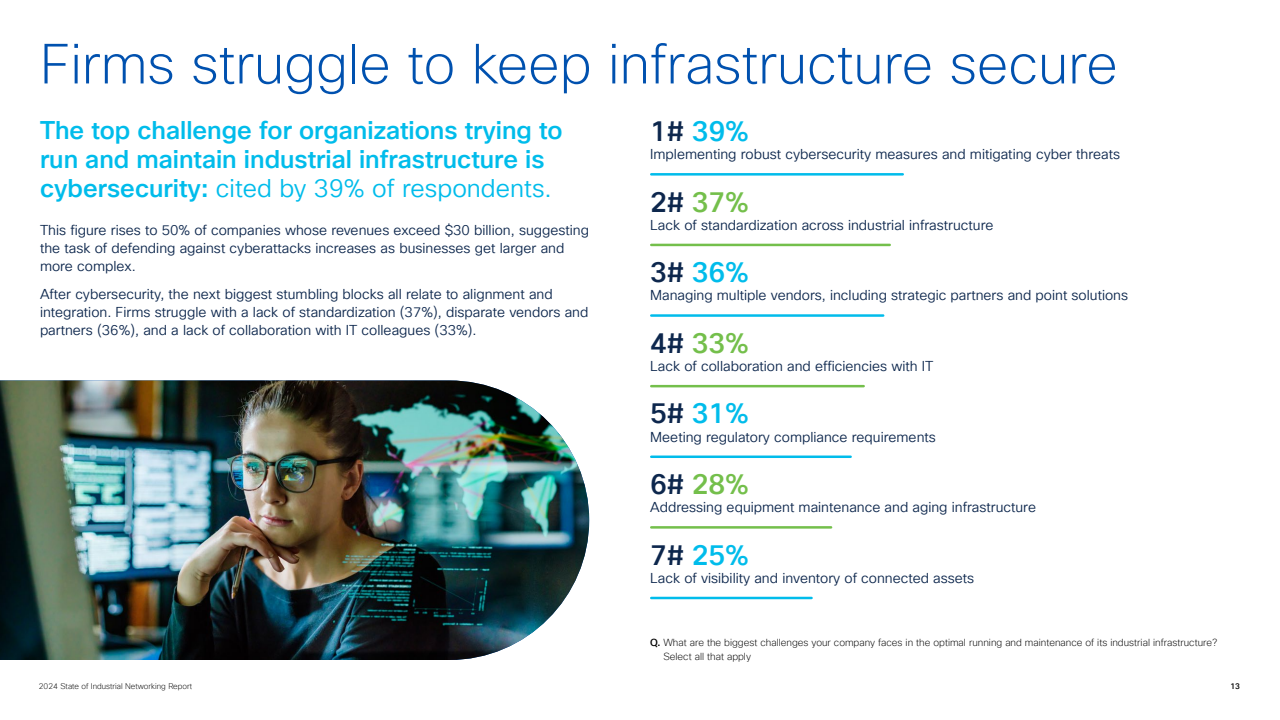
<style>
.page{position:relative;width:1280px;height:720px;background:#fff}
.page>*{position:absolute;margin:0;border:0;box-sizing:border-box;transform-origin:0 0}
.t1{font:200 55px "Cisco Sans TT";color:#0051af}
.t2{font:500 28px "Cisco Sans TT";color:#00bceb}
.t3{font:500 28px "Cisco Sans TT";color:#74bf4b}
.t4{font:500 25px/29px "Cisco Sans TT";color:#00bceb}
.t5{font:25px "Cisco Sans TT Light";color:#00bceb}
.t6{font:14px/18px "Cisco Sans TT Light";color:#0d274d}
.t7{font:200 10px/14px "Cisco Sans TT";color:#000}
.t8{font:200 8px "Cisco Sans TT";color:#000}
.t9{font:500 8px "Cisco Sans TT";color:#000}
.s1{font-family:"Cisco Sans TT";font-weight:500}
.s2{color:#0d274d}
.s3{font-weight:500}
</style>
<div class="page">
<img style="left:0;top:380px;width:589px;height:280px">
<hr style="left:651px;top:173px;width:252px;height:3px;background:#00bceb">
<hr style="left:651px;top:385px;width:213px;height:2px;background:#74bf4b">
<hr style="left:651px;top:244px;width:239px;height:2px;background:#74bf4b">
<hr style="left:651px;top:456px;width:200px;height:2px;background:#00bceb">
<hr style="left:651px;top:314px;width:232px;height:3px;background:#00bceb">
<hr style="left:651px;top:526px;width:180px;height:3px;background:#74bf4b">
<hr style="left:651px;top:597px;width:161px;height:2px;background:#00bceb">
<h1 class="t1" style="left:40px;top:28px;width:1079px">Firms struggle to keep infrastructure secure</h1>
<h3 class="t4" style="left:40px;top:116px;width:524px">The top challenge for organizations trying to run and maintain industrial infrastructure is</h3>
<h3 class="t5" style="left:40px;top:172px;width:513px"><span class="s1">cybersecurity:</span> cited by 39% of respondents.</h3>
<p class="t6" style="left:40px;top:221px;width:551px">This figure rises to 50% of companies whose revenues exceed $30 billion, suggesting the task of defending against cyberattacks increases as businesses get larger and more complex.</p>
<p class="t6" style="left:40px;top:285px;width:550px">After cybersecurity, the next biggest stumbling blocks all relate to alignment and integration. Firms struggle with a lack of standardization (37%), disparate vendors and partners (36%), and a lack of collaboration with IT colleagues (33%).</p>
<h2 class="t2" style="left:650px;top:113px;width:100px"><span class="s2">1#</span> 39%</h2>
<p class="t6" style="left:650px;top:146px;width:471px">Implementing robust cybersecurity measures and mitigating cyber threats</p>
<h2 class="t3" style="left:650px;top:184px;width:100px"><span class="s2">2#</span> 37%</h2>
<p class="t6" style="left:650px;top:216px;width:345px">Lack of standardization across industrial infrastructure</p>
<h2 class="t2" style="left:650px;top:254px;width:100px"><span class="s2">3#</span> 36%</h2>
<p class="t6" style="left:650px;top:287px;width:479px">Managing multiple vendors, including strategic partners and point solutions</p>
<h2 class="t3" style="left:650px;top:325px;width:100px"><span class="s2">4#</span> 33%</h2>
<p class="t6" style="left:650px;top:358px;width:285px">Lack of collaboration and efficiencies with IT</p>
<h2 class="t2" style="left:650px;top:395px;width:100px"><span class="s2">5#</span> 31%</h2>
<p class="t6" style="left:650px;top:428px;width:287px">Meeting regulatory compliance requirements</p>
<h2 class="t3" style="left:650px;top:466px;width:100px"><span class="s2">6#</span> 28%</h2>
<p class="t6" style="left:650px;top:499px;width:387px">Addressing equipment maintenance and aging infrastructure</p>
<h2 class="t2" style="left:650px;top:537px;width:100px"><span class="s2">7#</span> 25%</h2>
<p class="t6" style="left:650px;top:569px;width:326px">Lack of visibility and inventory of connected assets</p>
<p class="t7" style="left:663px;top:636px;width:556px;text-indent:-13px"><span class="s3">Q.</span> What are the biggest challenges your company faces in the optimal running and maintenance of its industrial infrastructure?<br>Select all that apply</p>
<p class="t8" style="left:39px;top:681px;width:155px">2024 State of Industrial Networking Report</p>
<p class="t9" style="left:1230px;top:681px;width:11px">13</p>
</div>
